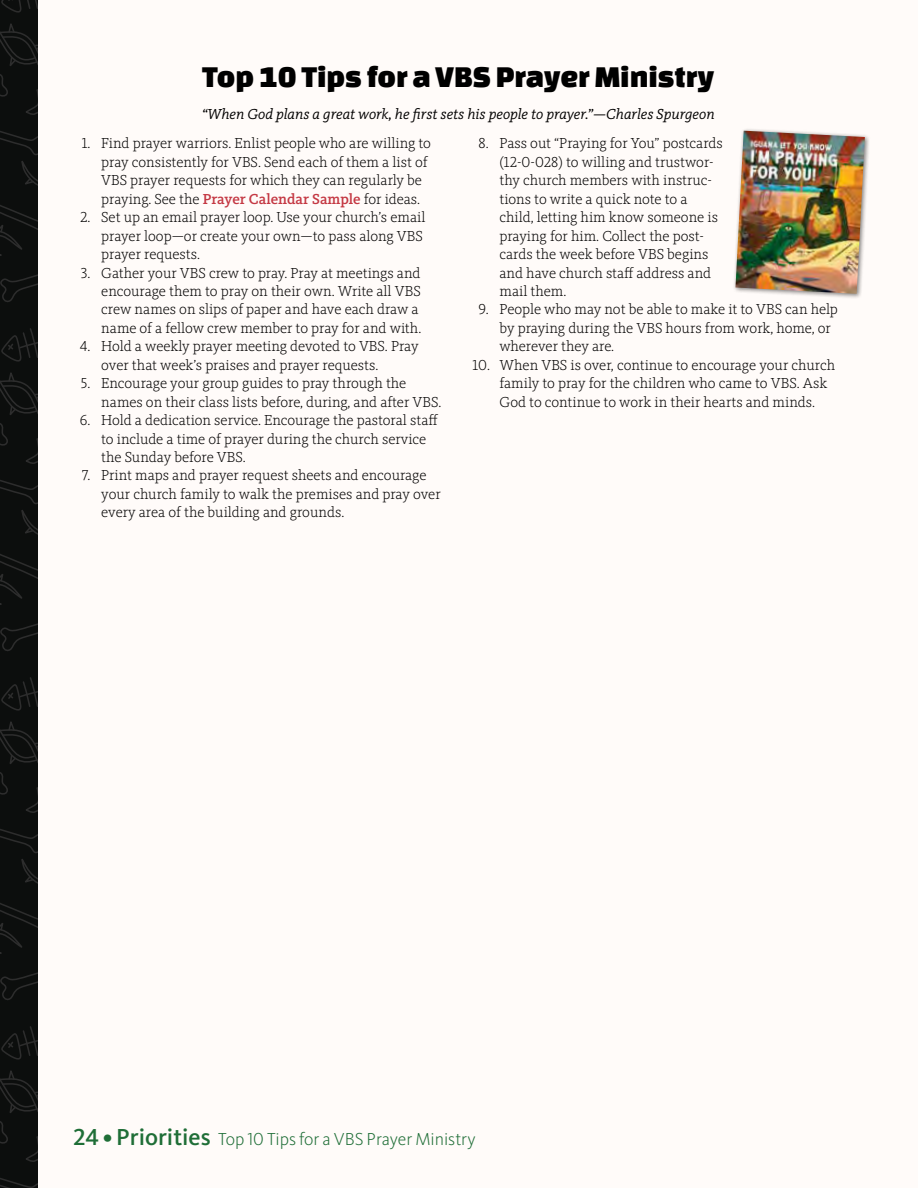
<style>
.page{position:relative;width:918px;height:1188px;background:#fff}
.page>*{position:absolute;margin:0;border:0;box-sizing:border-box;transform-origin:0 0}
.t1{font:31.5px "Changa One";color:#000}
.t2{font:300 18px "Kievit OT";color:#1f6e37}
.t3{font:300 15px/18.5px "Kievit Slab OT";color:#000}
.t4{font:italic 15px "Kievit Slab OT";color:#000}
.s1{font-weight:500;color:#c43843}
.s2{font-weight:500;font-size:24px}
</style>
<div class="page">
<svg style="left:0;top:0;width:38px;height:1188px;background:#0f1010"></svg>
<div style="left:39px;top:0;width:879px;height:1188px;background:#fffbf9"></div>
<div style="left:732px;top:128px;width:139px;height:171px;background:#000;opacity:.5"></div>
<img style="left:735px;top:131px;width:130px;height:163px">
<h1 class="t1" style="left:202px;top:59px;width:513px">Top 10 Tips for a VBS Prayer Ministry</h1>
<p class="t4" style="left:202px;top:105px;width:515px">“When God plans a great work, he first sets his people to prayer.”—Charles Spurgeon</p>
<p class="t3" style="left:101px;top:134px;width:331px;text-indent:-20px">1. Find prayer warriors. Enlist people who are willing to pray consistently for VBS. Send each of them a list of VBS prayer requests for which they can regularly be praying. See the <span class="s1">Prayer Calendar Sample</span> for ideas.</p>
<p class="t3" style="left:101px;top:208px;width:326px;text-indent:-21px">2. Set up an email prayer loop. Use your church’s email prayer loop—or create your own—to pass along VBS prayer requests.</p>
<p class="t3" style="left:101px;top:264px;width:322px;text-indent:-21px">3. Gather your VBS crew to pray. Pray at meetings and encourage them to pray on their own. Write all VBS crew names on slips of paper and have each draw a name of a fellow crew member to pray for and with.</p>
<p class="t3" style="left:101px;top:337px;width:319px;text-indent:-21px">4. Hold a weekly prayer meeting devoted to VBS. Pray over that week’s praises and prayer requests.</p>
<p class="t3" style="left:101px;top:374px;width:342px;text-indent:-20px">5. Encourage your group guides to pray through the names on their class lists before, during, and after VBS.</p>
<p class="t3" style="left:101px;top:411px;width:338px;text-indent:-21px">6. Hold a dedication service. Encourage the pastoral staff to include a time of prayer during the church service the Sunday before VBS.</p>
<p class="t3" style="left:101px;top:466px;width:341px;text-indent:-19px">7. Print maps and prayer request sheets and encourage your church family to walk the premises and pray over every area of the building and grounds.</p>
<p class="t3" style="left:500px;top:134px;width:225px;text-indent:-21px">8. Pass out “Praying for You” postcards (12-0-028) to willing and trustwor&shy;thy church members with instruc&shy;tions to write a quick note to a child, letting him know someone is praying for him. Collect the post&shy;cards the week before VBS begins and have church staff address and mail them.</p>
<p class="t3" style="left:500px;top:300px;width:340px;text-indent:-21px">9. People who may not be able to make it to VBS can help by praying during the VBS hours from work, home, or wherever they are.</p>
<p class="t3" style="left:500px;top:356px;width:337px;text-indent:-27px">10. When VBS is over, continue to encourage your church family to pray for the children who came to VBS. Ask<br>God to continue to work in their hearts and minds.</p>
<p class="t2" style="left:73px;top:1129px;width:404px"><span class="s2">24 • Priorities</span> Top 10 Tips for a VBS Prayer Ministry</p>
</div>
